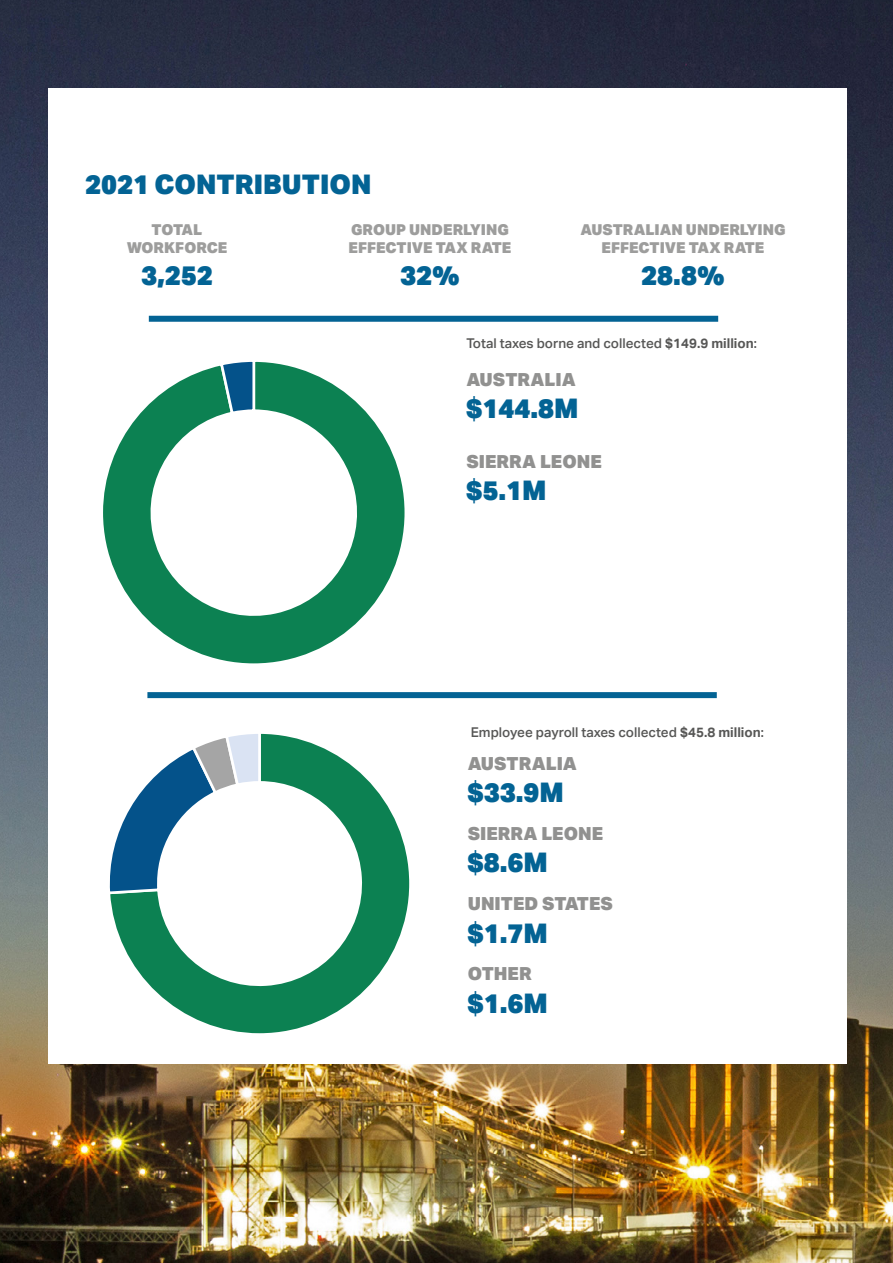
<style>
.page{position:relative;width:893px;height:1263px;background:#fff}
.page>*{position:absolute;margin:0;border:0;box-sizing:border-box;transform-origin:0 0}
.t1{font:900 27px "Aktiv Grotesk";color:#036394}
.t2{font:900 18px "Aktiv Grotesk";color:#919190}
.t3{font:900 15px/18px "Aktiv Grotesk";color:#9d9d9c;text-align:center}
.t4{font:500 13.5px "Aktiv Grotesk";color:#575756}
.s1{font-weight:700}
</style>
<div class="page">
<img style="left:0;top:0;width:893px;height:1263px">
<div style="left:48px;top:88px;width:798px;height:976px;background:#fff"></div>
<div style="left:147px;top:692px;width:570px;height:6px;background:#036394"></div>
<div style="left:149px;top:316px;width:569px;height:6px;background:#036394"></div>
<svg style="left:103px;top:361px;width:302px;height:303px"></svg>
<svg style="left:109px;top:733px;width:301px;height:301px"></svg>
<h1 class="t1" style="left:85px;top:166px;width:288px">2021 CONTRIBUTION</h1>
<p class="t3" style="left:127px;top:220px;width:102px">TOTAL<br>WORKFORCE</p>
<h1 class="t1" style="left:141px;top:258px;width:73px">3,252</h1>
<p class="t3" style="left:348px;top:220px;width:164px;text-align:left">GROUP UNDERLYING<br>EFFECTIVE TAX RATE</p>
<h1 class="t1" style="left:400px;top:258px;width:61px">32%</h1>
<p class="t3" style="left:580px;top:220px;width:207px">AUSTRALIAN UNDERLYING<br>EFFECTIVE TAX RATE</p>
<h1 class="t1" style="left:641px;top:258px;width:85px">28.8%</h1>
<p class="t4" style="left:466px;top:335px;width:292px">Total taxes borne and collected <span class="s1">$149.9 million</span>:</p>
<h2 class="t2" style="left:466px;top:368px;width:111px">AUSTRALIA</h2>
<h1 class="t1" style="left:466px;top:391px;width:114px">$144.8M</h1>
<h2 class="t2" style="left:466px;top:450px;width:137px">SIERRA LEONE</h2>
<h1 class="t1" style="left:466px;top:473px;width:82px">$5.1M</h1>
<p class="t4" style="left:471px;top:724px;width:295px">Employee payroll taxes collected <span class="s1">$45.8 million</span>:</p>
<h2 class="t2" style="left:468px;top:752px;width:111px">AUSTRALIA</h2>
<h1 class="t1" style="left:468px;top:775px;width:98px">$33.9M</h1>
<h2 class="t2" style="left:468px;top:822px;width:137px">SIERRA LEONE</h2>
<h1 class="t1" style="left:468px;top:845px;width:82px">$8.6M</h1>
<h2 class="t2" style="left:468px;top:892px;width:147px">UNITED STATES</h2>
<h1 class="t1" style="left:468px;top:915px;width:82px">$1.7M</h1>
<h2 class="t2" style="left:468px;top:962px;width:65px">OTHER</h2>
<h1 class="t1" style="left:468px;top:985px;width:82px">$1.6M</h1>
</div>
